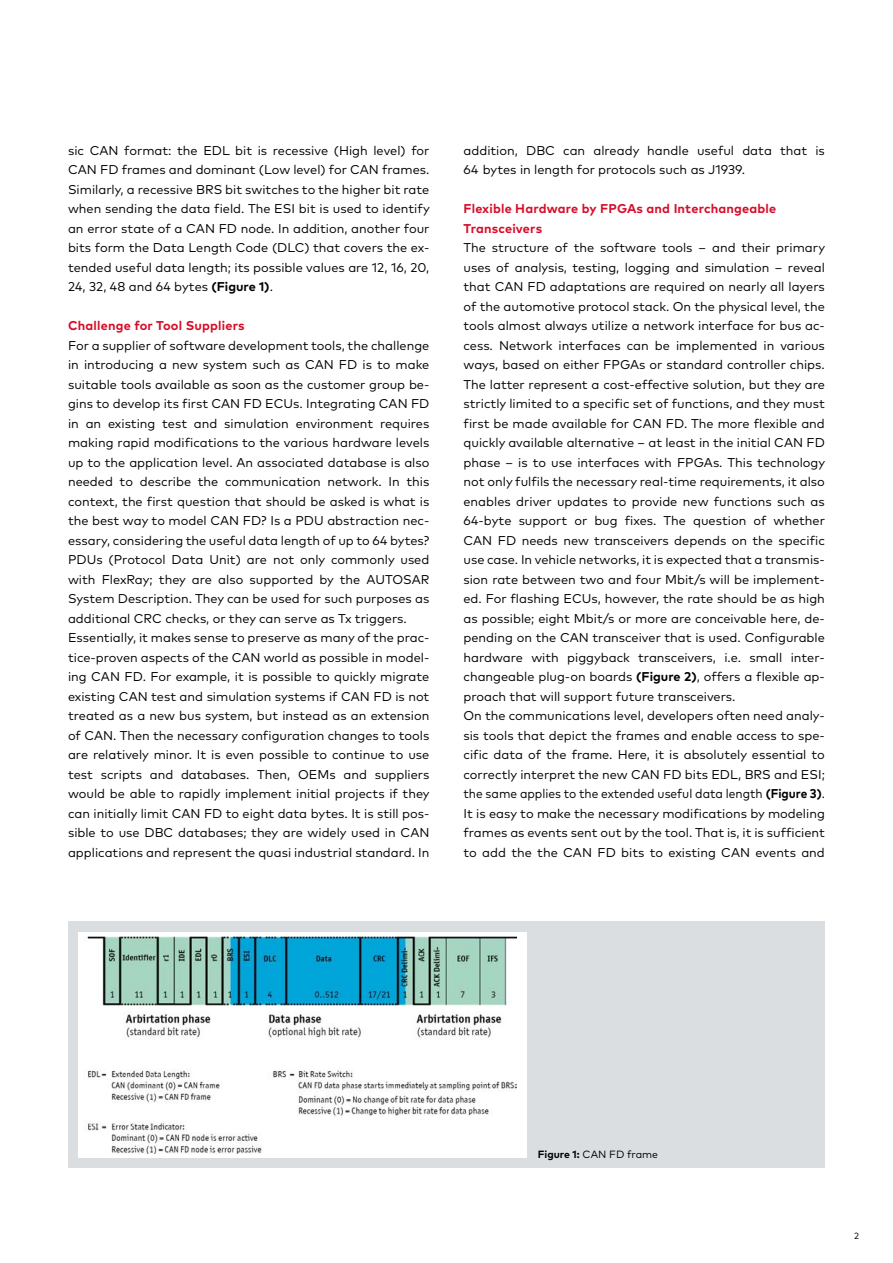
<style>
.page{position:relative;width:893px;height:1263px;background:#fff}
.page>*{position:absolute;margin:0;border:0;box-sizing:border-box;transform-origin:0 0}
.t1{font:12.75px/19.5px "Mark Pro";color:#000}
.t2{font:700 12.75px/19.5px "Mark Pro";letter-spacing:.015em;color:#d50d29}
.t3{font:10.5px "Mark Pro";color:#000}
.t4{font:9px "Mark Pro";color:#000}
.s1{font-weight:700}
</style>
<div class="page">
<div style="left:68px;top:922px;width:757px;height:246px;background:#dadee1"></div>
<div style="left:79px;top:932px;width:448px;height:225px;background:#fff"></div>
<img style="left:87px;top:937px;width:429px;height:216px">
<p class="t1" style="left:68px;top:139px;width:363px;text-align:justify">sic CAN format: the EDL bit is recessive (High level) for CAN FD frames and dominant (Low level) for CAN frames.<br>Similarly, a recessive BRS bit switches to the higher bit rate when sending the data field. The ESI bit is used to identify an error state of a CAN FD node. In addition, another four bits form the Data Length Code (DLC) that covers the ex&shy;tended useful data length; its possible values are 12, 16, 20, 24, 32, 48 and 64 bytes <span class="s1">(Figure 1)</span>.</p>
<p class="t2" style="left:68px;top:315px;width:178px">Challenge for Tool Suppliers</p>
<p class="t1" style="left:68px;top:334px;width:363px">For a supplier of software development tools, the challenge in introducing a new system such as CAN FD is to make suitable tools available as soon as the customer group be&shy;gins to develop its first CAN FD ECUs. Integrating CAN FD in an existing test and simulation environment requires making rapid modifications to the various hardware levels up to the application level. An associated database is also needed to describe the communication network. In this context, the first question that should be asked is what is the best way to model CAN FD? Is a PDU abstraction nec&shy;essary, considering the useful data length of up to 64 bytes?<br>PDUs (Protocol Data Unit) are not only commonly used with FlexRay; they are also supported by the AUTOSAR System Description. They can be used for such purposes as additional CRC checks, or they can serve as Tx triggers.<br>Essentially, it makes sense to preserve as many of the prac&shy;tice-proven aspects of the CAN world as possible in model&shy;ing CAN FD. For example, it is possible to quickly migrate existing CAN test and simulation systems if CAN FD is not treated as a new bus system, but instead as an extension of CAN. Then the necessary configuration changes to tools are relatively minor. It is even possible to continue to use test scripts and databases. Then, OEMs and suppliers would be able to rapidly implement initial projects if they can initially limit CAN FD to eight data bytes. It is still pos&shy;sible to use DBC databases; they are widely used in CAN applications and represent the quasi industrial standard. In</p>
<p class="t1" style="left:463px;top:139px;width:363px">addition, DBC can already handle useful data that is<br>64 bytes in length for protocols such as J1939.</p>
<p class="t2" style="left:463px;top:198px;width:314px">Flexible Hardware by FPGAs and Interchangeable<br>Transceivers</p>
<p class="t1" style="left:463px;top:237px;width:363px">The structure of the software tools – and their primary uses of analysis, testing, logging and simulation – reveal that CAN FD adaptations are required on nearly all layers of the automotive protocol stack. On the physical level, the tools almost always utilize a network interface for bus ac&shy;cess. Network interfaces can be implemented in various ways, based on either FPGAs or standard controller chips.<br>The latter represent a cost-effective solution, but they are strictly limited to a specific set of functions, and they must first be made available for CAN FD. The more flexible and quickly available alternative – at least in the initial CAN FD phase – is to use interfaces with FPGAs. This technology not only fulfils the necessary real-time requirements, it also enables driver updates to provide new functions such as 64-byte support or bug fixes. The question of whether CAN FD needs new transceivers depends on the specific use case. In vehicle networks, it is expected that a transmis&shy;sion rate between two and four Mbit/s will be implement&shy;ed. For flashing ECUs, however, the rate should be as high as possible; eight Mbit/s or more are conceivable here, de&shy;pending on the CAN transceiver that is used. Configurable hardware with piggyback transceivers, i.e. small inter&shy;changeable plug-on boards <span class="s1">(Figure 2)</span>, offers a flexible ap&shy;proach that will support future transceivers.<br>On the communications level, developers often need analy&shy;sis tools that depict the frames and enable access to spe&shy;cific data of the frame. Here, it is absolutely essential to correctly interpret the new CAN FD bits EDL, BRS and ESI; the same applies to the extended useful data length <span class="s1">(Figure 3)</span>.<br>It is easy to make the necessary modifications by modeling frames as events sent out by the tool. That is, it is sufficient to add the the CAN FD bits to existing CAN events and</p>
<p class="t3" style="left:538px;top:1146px;width:122px"><span class="s1">Figure 1:</span> CAN FD frame</p>
<p class="t4" style="left:854px;top:1229px;width:6px">2</p>
</div>
